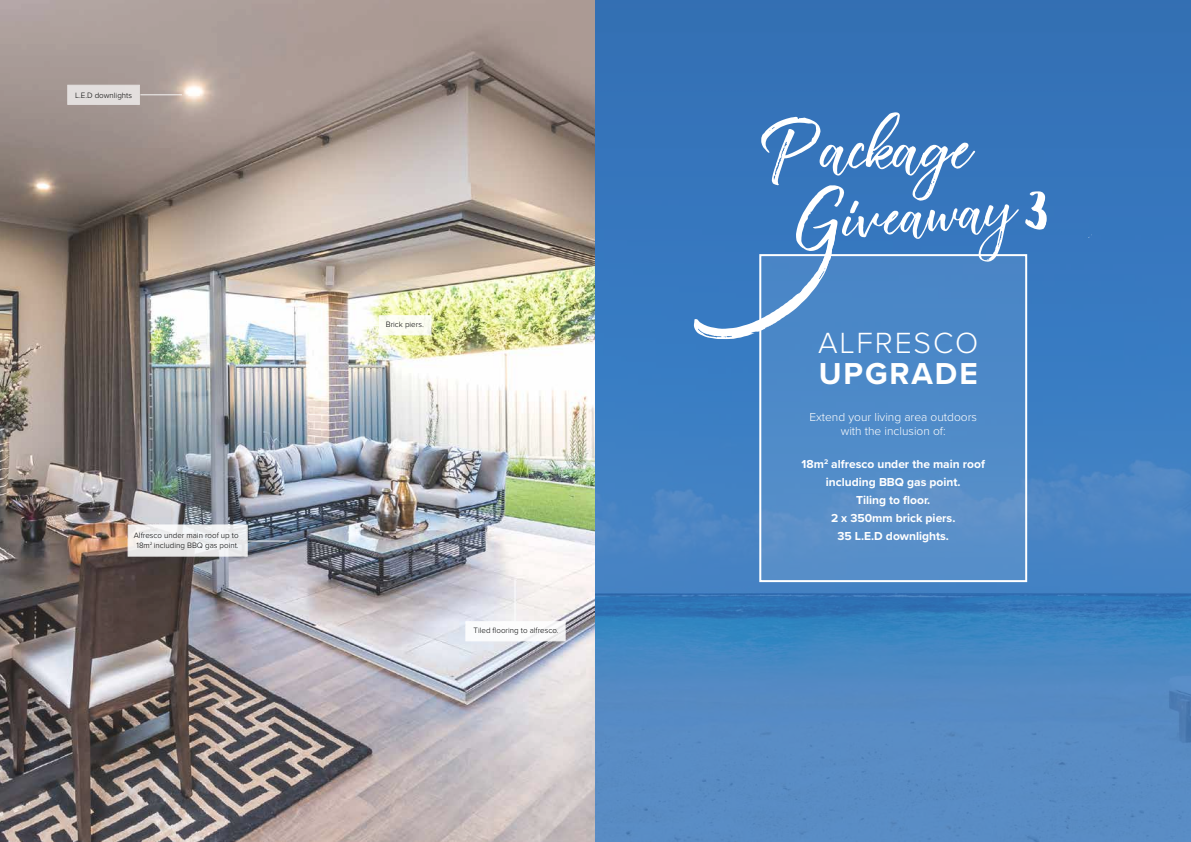
<style>
.page{position:relative;width:1191px;height:842px;background:#fff}
.page>*{position:absolute;margin:0;border:0;box-sizing:border-box;transform-origin:0 0}
.t1{font:90px "Vincentia";color:#fff}
.t2{font:79.8px "Vincentia";color:#fff}
.t3{font:700 31.4px "Proxima Nova";letter-spacing:.06em;color:#fff}
.t4{font:300 30.3px "Proxima Nova";letter-spacing:.06em;color:#fff}
.t5{font:700 12px/18px "Proxima Nova";color:#fff;text-align:center}
.t6{font:300 12px/14.4px "Proxima Nova";color:#fff;text-align:center}
.t7{font:300 8px/9.6px "Proxima Nova";color:#000101;text-align:center}
</style>
<div class="page">
<img style="left:0;top:0;width:595px;height:842px">
<div style="left:128px;top:524px;width:120px;height:33px;background:#ededee;border:1px solid #fff"></div>
<div style="left:465px;top:621px;width:100px;height:20px;background:#fff;border:1px solid #fff"></div>
<div style="left:67px;top:85px;width:73px;height:20px;background:#e2dedd"></div>
<div style="left:379px;top:315px;width:52px;height:20px;background:#fcfdf2;border:1px solid #fff"></div>
<hr style="left:140px;top:94px;width:42px;height:1px;background:#fff">
<hr style="left:248px;top:540px;width:41px;height:1px;background:#fff">
<hr style="left:337px;top:325px;width:42px;height:1px;background:#fff">
<hr style="left:514px;top:579px;width:1px;height:42px;background:#fff">
<svg style="left:595px;top:0;width:596px;height:842px;background:#417ebf"></svg>
<div style="left:760px;top:255px;width:266px;height:326px;background:linear-gradient(to bottom,#4684c6,#5b91ca)"></div>
<div style="left:759px;top:254px;width:268px;height:328px;border:2px solid #fff"></div>
<svg style="left:1088px;top:234px;width:4px;height:4px"></svg>
<svg style="left:692px;top:185px;width:327px;height:154px;background:#518ac8"></svg>
<p class="t7" style="left:75px;top:90px;width:59px">L.E.D downlights</p>
<p class="t7" style="left:134px;top:530px;width:106px">Alfresco under main roof up to<br>18m<sup>2</sup> including BBQ gas point.</p>
<p class="t7" style="left:386px;top:319px;width:39px">Brick piers.</p>
<p class="t7" style="left:473px;top:625px;width:87px">Tiled flooring to alfresco.</p>
<h2 class="t2" style="left:761px;top:108px;width:213px">Package</h2>
<h1 class="t1" style="left:1025px;top:151px;width:28px">3</h1>
<h3 class="t4" style="left:818px;top:320px;width:162px">ALFRESCO</h3>
<h3 class="t3" style="left:818px;top:350px;width:160px">UPGRADE</h3>
<h3 class="t6" style="left:809px;top:409px;width:169px">Extend your living area outdoors with the inclusion of:</h3>
<h3 class="t5" style="left:801px;top:454px;width:185px">18m<sup>2</sup> alfresco under the main roof including BBQ gas point.<br>Tiling to floor.<br>2 x 350mm brick piers.<br>35 L.E.D downlights.</h3>
</div>
